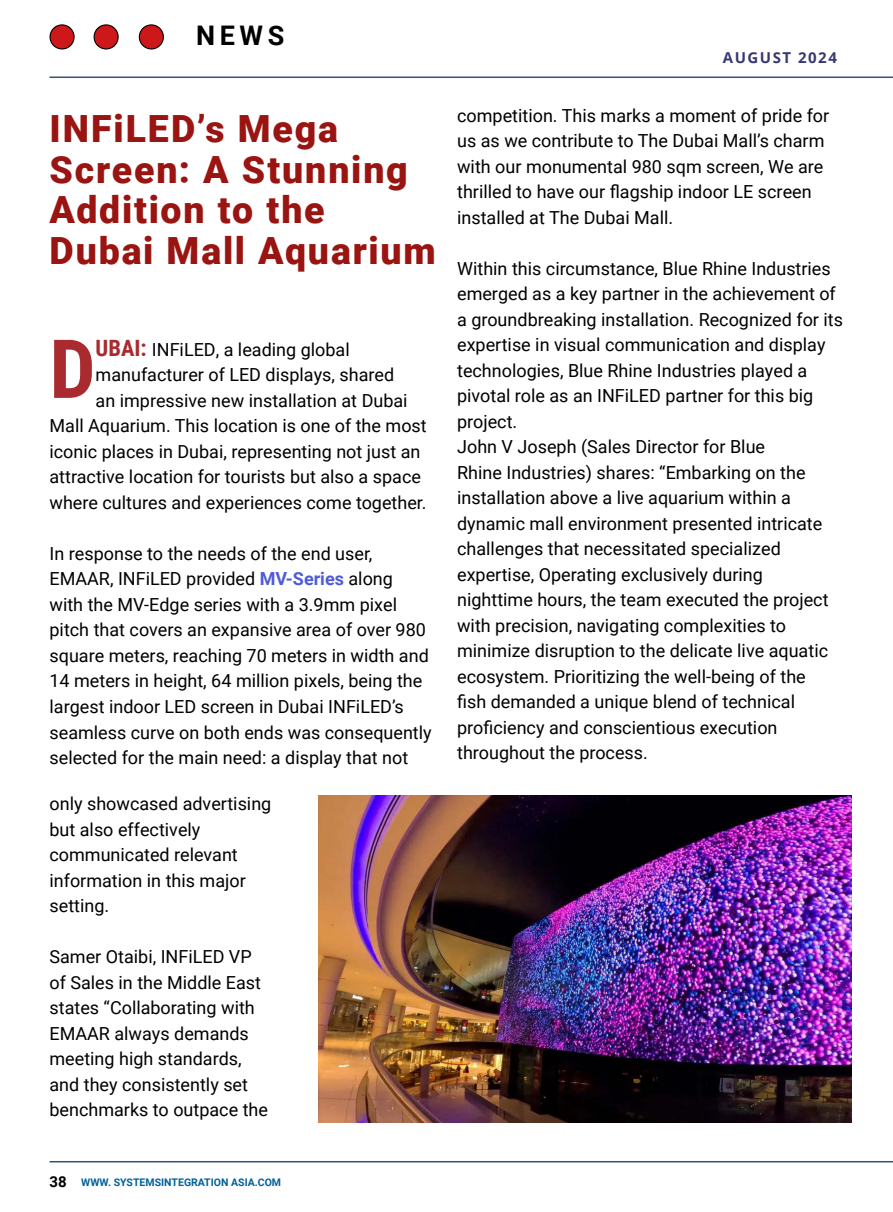
<style>
.page{position:relative;width:893px;height:1212px;background:#fff}
.page>*{position:absolute;margin:0;border:0;box-sizing:border-box;transform-origin:0 0}
.t1{font:700 81.6px "Roboto Condensed";color:#a92a2f}
.t2{font:900 37.5px/40.5px "Roboto";letter-spacing:.05em;color:#9a1411}
.t3{font:700 27px "Roboto";color:#000}
.t4{font:18px/25.5px "Roboto";color:#000}
.t5{font:700 15px "Open Sans";letter-spacing:.1em;color:#373872}
.t6{font:700 15px "Roboto";color:#000}
.t7{font:700 10.5px "Roboto";color:#00609c}
.s1{font-family:"Roboto Condensed";font-weight:700;font-size:22.5px;color:#a92a2f}
.s2{font-weight:700;color:#4f5cd6}
</style>
<div class="page">
<hr style="left:50px;top:1161px;width:843px;height:1px;background:#2f5478">
<hr style="left:49px;top:76px;width:844px;height:2px;background:#2f5478">
<div style="left:50px;top:25px;width:24px;height:24px;background:#cd1719;border-radius:50%"></div>
<div style="left:49px;top:24px;width:26px;height:26px;border:1px solid #000;border-radius:50%"></div>
<div style="left:94px;top:25px;width:24px;height:24px;background:#cd1719;border-radius:50%"></div>
<div style="left:94px;top:24px;width:25px;height:26px;border:1px solid #000;border-radius:50%"></div>
<div style="left:139px;top:25px;width:24px;height:24px;background:#cd1719;border-radius:50%"></div>
<div style="left:139px;top:24px;width:25px;height:26px;border:1px solid #000;border-radius:50%"></div>
<img style="left:319px;top:795px;width:533px;height:328px">
<h3 class="t3" style="left:196px;top:16px;width:90px">NEWS</h3>
<h2 class="t2" style="left:50px;top:107px;width:388px">INFiLED’s Mega<br>Screen: A Stunning<br>Addition to the<br>Dubai Mall Aquarium</h2>
<h1 class="t1" style="left:50px;top:312px;width:48px">D</h1>
<p class="t4" style="left:96px;top:336px;width:256px"><span class="s1">UBAI:</span> INFiLED, a leading global</p>
<p class="t4" style="left:96px;top:362px;width:300px">manufacturer of LED displays, shared</p>
<p class="t4" style="left:96px;top:387px;width:314px">an impressive new installation at Dubai</p>
<p class="t4" style="left:50px;top:413px;width:379px">Mall Aquarium. This location is one of the most</p>
<p class="t4" style="left:50px;top:438px;width:372px">iconic places in Dubai, representing not just an</p>
<p class="t4" style="left:50px;top:464px;width:373px">attractive location for tourists but also a space</p>
<p class="t4" style="left:50px;top:489px;width:379px">where cultures and experiences come together.</p>
<p class="t4" style="left:50px;top:540px;width:384px">In response to the needs of the end user, EMAAR, INFiLED provided <span class="s2">MV-Series</span> along<br>with the MV-Edge series with a 3.9mm pixel pitch that covers an expansive area of over 980 square meters, reaching 70 meters in width and 14 meters in height, 64 million pixels, being the largest indoor LED screen in Dubai INFiLED’s seamless curve on both ends was consequently selected for the main need: a display that not</p>
<p class="t4" style="left:50px;top:790px;width:223px">only showcased advertising but also effectively communicated relevant information in this major setting.</p>
<p class="t4" style="left:50px;top:943px;width:220px">Samer Otaibi, INFiLED VP of Sales in the Middle East states “Collaborating with<br>EMAAR always demands meeting high standards, and they consistently set benchmarks to outpace the</p>
<p class="t6" style="left:50px;top:1171px;width:19px">38</p>
<p class="t7" style="left:81px;top:1174px;width:201px">WWW. SYSTEMSINTEGRATION ASIA.COM</p>
<p class="t5" style="left:723px;top:47px;width:115px">AUGUST 2024</p>
<p class="t4" style="left:457px;top:102px;width:374px">competition. This marks a moment of pride for us as we contribute to The Dubai Mall’s charm with our monumental 980 sqm screen, We are thrilled to have our flagship indoor LE screen installed at The Dubai Mall.</p>
<p class="t4" style="left:457px;top:255px;width:387px">Within this circumstance, Blue Rhine Industries emerged as a key partner in the achievement of a groundbreaking installation. Recognized for its expertise in visual communication and display technologies, Blue Rhine Industries played a pivotal role as an INFiLED partner for this big project.<br>John V Joseph (Sales Director for Blue<br>Rhine Industries) shares: “Embarking on the installation above a live aquarium within a dynamic mall environment presented intricate challenges that necessitated specialized expertise, Operating exclusively during nighttime hours, the team executed the project with precision, navigating complexities to minimize disruption to the delicate live aquatic ecosystem. Prioritizing the well-being of the<br>fish demanded a unique blend of technical proficiency and conscientious execution throughout the process.</p>
</div>
